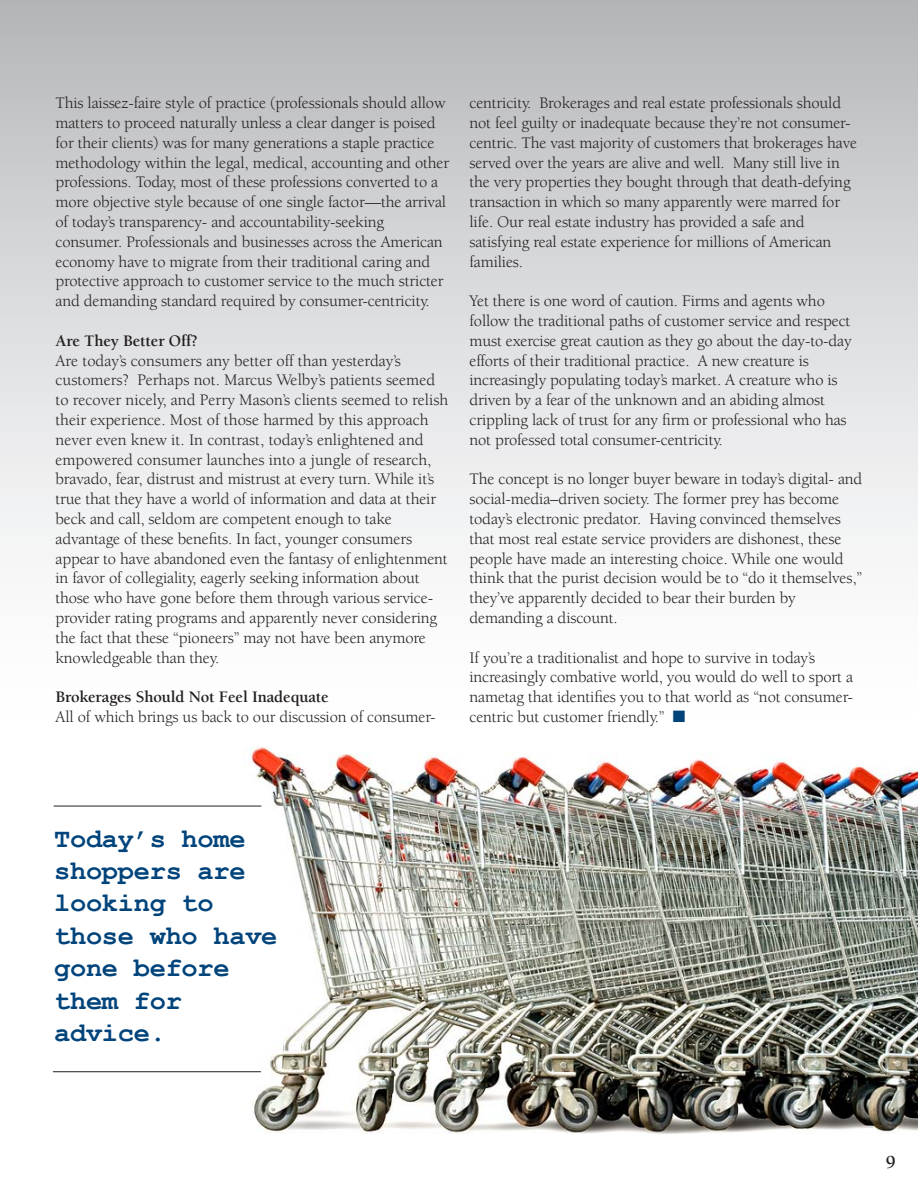
<style>
.page{position:relative;width:918px;height:1188px;background:#fff}
.page>*{position:absolute;margin:0;border:0;box-sizing:border-box;transform-origin:0 0}
.t1{font:700 27px/32.4px "Courier New";letter-spacing:-.01em;color:#00447b}
.t2{font:700 18.75px "Berkeley";color:#231f20}
.t3{font:16.5px/19.8px "Berkeley";letter-spacing:-.01em;color:#231f20}
.t4{font:700 16.5px "Berkeley";letter-spacing:-.01em;color:#231f20}
.s1{color:#00447b}
</style>
<div class="page">
<img style="left:112px;top:746px;width:806px;height:388px">
<div style="left:0;top:0;width:918px;height:745px;background:linear-gradient(to bottom,#b9babd,#fff)"></div>
<hr style="left:54px;top:806px;width:207px;height:1px;background:#231f20">
<hr style="left:53px;top:1071px;width:208px;height:1px;background:#231f20">
<p class="t3" style="left:56px;top:93px;width:395px">This laissez-faire style of practice (professionals should allow matters to proceed naturally unless a clear danger is poised for their clients) was for many generations a staple practice methodology within the legal, medical, accounting and other professions. Today, most of these professions converted to a more objective style because of one single factor—the arrival of today’s transparency- and accountability-seeking consumer. Professionals and businesses across the American economy have to migrate from their traditional caring and protective approach to customer service to the much stricter and demanding standard required by consumer-centricity.</p>
<p class="t4" style="left:56px;top:332px;width:144px">Are They Better Off?</p>
<p class="t3" style="left:56px;top:351px;width:394px">Are today’s consumers any better off than yesterday’s customers? Perhaps not. Marcus Welby’s patients seemed to recover nicely, and Perry Mason’s clients seemed to relish their experience. Most of those harmed by this approach never even knew it. In contrast, today’s enlightened and empowered consumer launches into a jungle of research, bravado, fear, distrust and mistrust at every turn. While it’s true that they have a world of information and data at their beck and call, seldom are competent enough to take advantage of these benefits. In fact, younger consumers appear to have abandoned even the fantasy of enlightenment in favor of collegiality, eagerly seeking information about those who have gone before them through various service&shy;provider rating programs and apparently never considering the fact that these “pioneers” may not have been anymore knowledgeable than they.</p>
<p class="t4" style="left:56px;top:688px;width:275px">Brokerages Should Not Feel Inadequate</p>
<p class="t3" style="left:56px;top:707px;width:382px">All of which brings us back to our discussion of consumer-</p>
<p class="t3" style="left:470px;top:93px;width:389px">centricity. Brokerages and real estate professionals should not feel guilty or inadequate because they’re not consumer&shy;centric. The vast majority of customers that brokerages have served over the years are alive and well. Many still live in the very properties they bought through that death-defying transaction in which so many apparently were marred for life. Our real estate industry has provided a safe and satisfying real estate experience for millions of American families.</p>
<p class="t3" style="left:470px;top:291px;width:384px">Yet there is one word of caution. Firms and agents who follow the traditional paths of customer service and respect must exercise great caution as they go about the day-to-day efforts of their traditional practice. A new creature is increasingly populating today’s market. A creature who is driven by a fear of the unknown and an abiding almost crippling lack of trust for any firm or professional who has not professed total consumer-centricity.</p>
<p class="t3" style="left:470px;top:470px;width:394px">The concept is no longer buyer beware in today’s digital- and social-media–driven society. The former prey has become today’s electronic predator. Having convinced themselves that most real estate service providers are dishonest, these people have made an interesting choice. While one would think that the purist decision would be to “do it themselves,” they’ve apparently decided to bear their burden by demanding a discount.</p>
<p class="t3" style="left:470px;top:648px;width:385px">If you’re a traditionalist and hope to survive in today’s increasingly combative world, you would do well to sport a nametag that identifies you to that world as “not consumer&shy;centric but customer friendly.” <span class="s1">■</span></p>
<h1 class="t1" style="left:54px;top:821px;width:225px">Today’s home shoppers are looking to those who have gone before them for advice.</h1>
<p class="t2" style="left:886px;top:1152px;width:12px">9</p>
</div>
